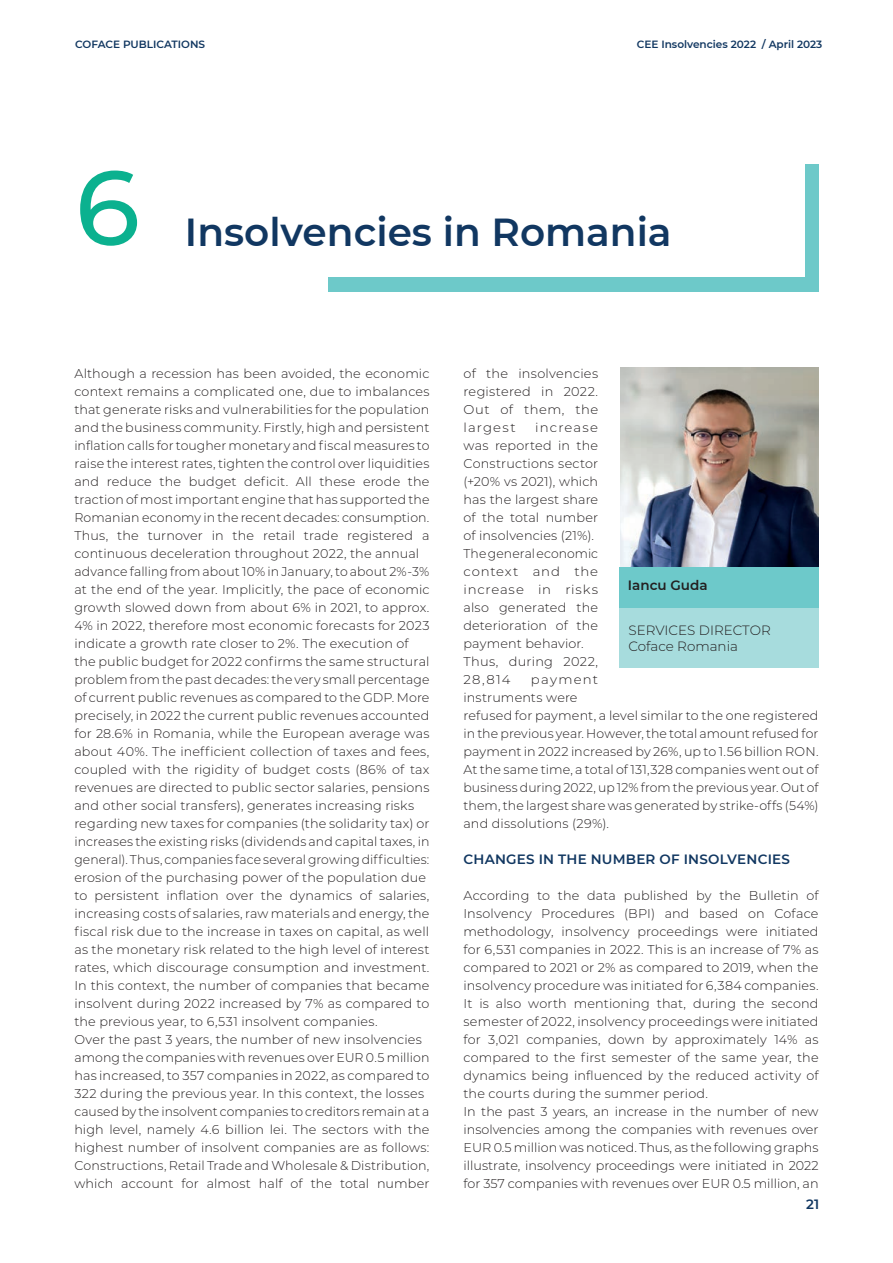
<style>
.page{position:relative;width:893px;height:1263px;background:#fff}
.page>*{position:absolute;margin:0;border:0;box-sizing:border-box;transform-origin:0 0}
.t1{font:500 105px "Montserrat";color:#0bb18f}
.t2{font:600 39px "Montserrat";color:#113761}
.t3{font:600 13.5px "Montserrat";letter-spacing:.015em;color:#113761}
.t4{font:300 13.5px/16.5px "Montserrat";color:#231f20}
.t5{font:600 13.5px "Montserrat";color:#231f20}
.t6{font:300 12.75px/18px "Montserrat";letter-spacing:.01em;color:#231f20}
.t7{font:300 12.75px/18px "Montserrat";letter-spacing:.01em;color:#231f20;scale:1.04 1}
.t8{font:600 10.5px "Montserrat";color:#113761}
</style>
<div class="page">
<div style="left:329px;top:164px;width:490px;height:128px;background:#6dc9c9"></div>
<div style="left:173px;top:132px;width:631px;height:144px;background:#fff"></div>
<img style="left:620px;top:367px;width:199px;height:200px">
<div style="left:619px;top:567px;width:200px;height:41px;background:#6dc9ca"></div>
<div style="left:619px;top:608px;width:200px;height:60px;background:#a7dcdd"></div>
<p class="t8" style="left:75px;top:40px;width:132px">COFACE PUBLICATIONS</p>
<p class="t8" style="left:637px;top:40px;width:187px">CEE Insolvencies 2022 / April 2023</p>
<h1 class="t1" style="left:75px;top:165px;width:66px">6</h1>
<h2 class="t2" style="left:185px;top:213px;width:488px">Insolvencies in Romania</h2>
<p class="t6" style="left:74px;top:365px;width:357px">Although a recession has been avoided, the economic context remains a complicated one, due to imbalances that generate risks and vulnerabilities for the population and the business community. Firstly, high and persistent inflation calls for tougher monetary and fiscal measures to raise the interest rates, tighten the control over liquidities and reduce the budget deficit. All these erode the traction of most important engine that has supported the Romanian economy in the recent decades: consumption.<br>Thus, the turnover in the retail trade registered a continuous deceleration throughout 2022, the annual advance falling from about 10% in January, to about 2%-3% at the end of the year. Implicitly, the pace of economic growth slowed down from about 6% in 2021, to approx.<br>4% in 2022, therefore most economic forecasts for 2023 indicate a growth rate closer to 2%. The execution of the public budget for 2022 confirms the same structural problem from the past decades: the very small percentage of current public revenues as compared to the GDP. More precisely, in 2022 the current public revenues accounted for 28.6% in Romania, while the European average was about 40%. The inefficient collection of taxes and fees, coupled with the rigidity of budget costs (86% of tax revenues are directed to public sector salaries, pensions and other social transfers), generates increasing risks regarding new taxes for companies (the solidarity tax) or increases the existing risks (dividends and capital taxes, in general). Thus, companies face several growing difficulties: erosion of the purchasing power of the population due to persistent inflation over the dynamics of salaries, increasing costs of salaries, raw materials and energy, the fiscal risk due to the increase in taxes on capital, as well as the monetary risk related to the high level of interest rates, which discourage consumption and investment.<br>In this context, the number of companies that became insolvent during 2022 increased by 7% as compared to the previous year, to 6,531 insolvent companies.<br>Over the past 3 years, the number of new insolvencies among the companies with revenues over EUR 0.5 million has increased, to 357 companies in 2022, as compared to 322 during the previous year. In this context, the losses caused by the insolvent companies to creditors remain at a high level, namely 4.6 billion lei. The sectors with the highest number of insolvent companies are as follows:<br>Constructions, Retail Trade and Wholesale &amp; Distribution, which account for almost half of the total number</p>
<p class="t6" style="left:463px;top:365px;width:136px;text-align:justify">of the insolvencies registered in 2022.<br>Out of them, the largest</p>
<p class="t7" style="left:463px;top:419px;width:131px;text-indent:72px">increase was reported in the<br>Constructions sector (+20% vs 2021), which has the largest share of the total number of insolvencies (21%).<br>The general economic context and the increase in risks also generated the deterioration of the payment behavior.<br>Thus, during 2022,<br>28,814</p>
<p class="t7" style="left:463px;top:671px;width:131px;text-indent:67px">payment instruments were</p>
<p class="t5" style="left:628px;top:579px;width:81px">Iancu Guda</p>
<p class="t4" style="left:628px;top:622px;width:144px">SERVICES DIRECTOR<br>Coface Romania</p>
<p class="t6" style="left:463px;top:707px;width:357px;text-align:justify">refused for payment, a level similar to the one registered in the previous year. However, the total amount refused for payment in 2022 increased by 26%, up to 1.56 billion RON.<br>At the same time, a total of 131,328 companies went out of business during 2022, up 12% from the previous year. Out of them, the largest share was generated by strike-offs (54%) and dissolutions (29%).</p>
<p class="t3" style="left:463px;top:853px;width:328px">CHANGES IN THE NUMBER OF INSOLVENCIES</p>
<p class="t6" style="left:463px;top:887px;width:357px">According to the data published by the Bulletin of Insolvency Procedures (BPI) and based on Coface methodology, insolvency proceedings were initiated for 6,531 companies in 2022. This is an increase of 7% as compared to 2021 or 2% as compared to 2019, when the insolvency procedure was initiated for 6,384 companies.<br>It is also worth mentioning that, during the second semester of 2022, insolvency proceedings were initiated for 3,021 companies, down by approximately 14% as compared to the first semester of the same year, the dynamics being influenced by the reduced activity of the courts during the summer period.<br>In the past 3 years, an increase in the number of new insolvencies among the companies with revenues over EUR 0.5 million was noticed. Thus, as the following graphs illustrate, insolvency proceedings were initiated in 2022 for 357 companies with revenues over EUR 0.5 million, an</p>
<p class="t3" style="left:806px;top:1198px;width:15px">21</p>
</div>
